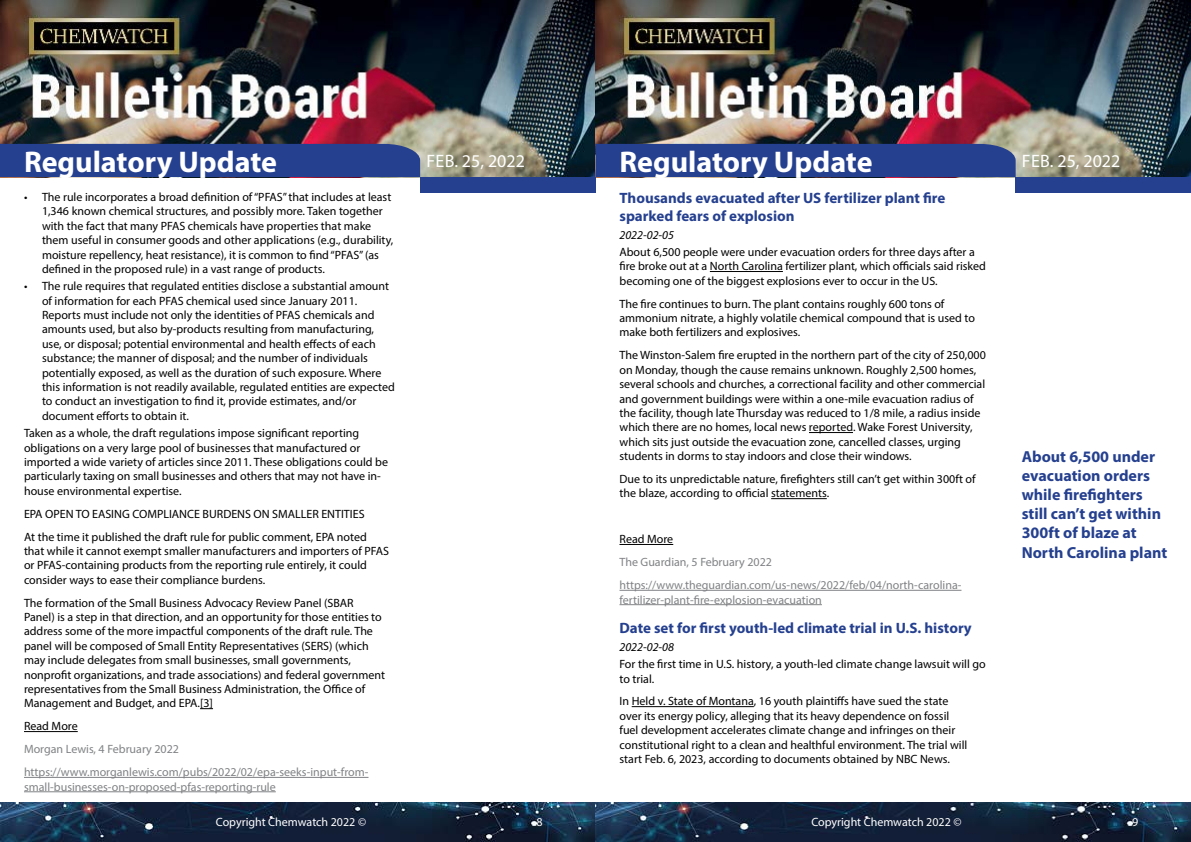
<style>
.page{position:relative;width:1191px;height:842px;background:#fff}
.page>*{position:absolute;margin:0;border:0;box-sizing:border-box;transform-origin:0 0}
.t1{font:700 30px "Myriad Pro";color:#fff}
.t2{font:18px "Myriad Pro";color:#fff}
.t3{font:700 16px/19.2px "Myriad Pro";color:#25408f}
.t4{font:700 15px/18px "Myriad Pro";color:#25408f}
.t5{font:12px/14.4px "Myriad Pro";color:#000}
.t6{font:12px/22.9px "Myriad Pro";color:#808285}
.t7{font:12px "Myriad Pro";color:#fff}
.t8{font:italic 12px "Myriad Pro";color:#000}
</style>
<div class="page">
<img style="left:0;top:0;width:1191px;height:177px">
<div style="left:420px;top:177px;width:175px;height:15px;background:#25408f"></div>
<div style="left:1015px;top:177px;width:176px;height:15px;background:#25408f"></div>
<div style="left:0;top:144px;width:420px;height:33px;background:#25408f"></div>
<div style="left:595px;top:144px;width:420px;height:33px;background:#25408f"></div>
<img style="left:0;top:802px;width:1191px;height:40px">
<svg style="left:200px;top:708px;width:13px;height:1px"></svg>
<hr style="left:24px;top:731px;width:54px;height:1px;background:#000">
<hr style="left:24px;top:777px;width:344px;height:1px;background:#808285">
<hr style="left:24px;top:791px;width:252px;height:1px;background:#808285">
<hr style="left:710px;top:271px;width:73px;height:1px;background:#000">
<hr style="left:809px;top:432px;width:44px;height:1px;background:#000">
<hr style="left:771px;top:498px;width:55px;height:1px;background:#000">
<hr style="left:619px;top:544px;width:54px;height:1px;background:#000">
<hr style="left:619px;top:590px;width:342px;height:1px;background:#808285">
<hr style="left:619px;top:604px;width:203px;height:1px;background:#808285">
<hr style="left:631px;top:706px;width:123px;height:1px;background:#000">
<h1 class="t1" style="left:24px;top:142px;width:255px">Regulatory Update</h1>
<h1 class="t1" style="left:619px;top:142px;width:255px">Regulatory Update</h1>
<p class="t5" style="left:42px;top:190px;width:353px;text-indent:-18px">• The rule incorporates a broad definition of “PFAS” that includes at least 1,346 known chemical structures, and possibly more. Taken together with the fact that many PFAS chemicals have properties that make them useful in consumer goods and other applications (e.g., durability, moisture repellency, heat resistance), it is common to find “PFAS” (as defined in the proposed rule) in a vast range of products.</p>
<p class="t5" style="left:42px;top:279px;width:354px;text-indent:-18px">• The rule requires that regulated entities disclose a substantial amount of information for each PFAS chemical used since January 2011.<br>Reports must include not only the identities of PFAS chemicals and amounts used, but also by-products resulting from manufacturing, use, or disposal; potential environmental and health effects of each substance; the manner of disposal; and the number of individuals potentially exposed, as well as the duration of such exposure. Where this information is not readily available, regulated entities are expected to conduct an investigation to find it, provide estimates, and/or document efforts to obtain it.</p>
<p class="t5" style="left:24px;top:426px;width:365px">Taken as a whole, the draft regulations impose significant reporting obligations on a very large pool of businesses that manufactured or imported a wide variety of articles since 2011. These obligations could be particularly taxing on small businesses and others that may not have in&shy;house environmental expertise.</p>
<p class="t5" style="left:24px;top:502px;width:344px;line-height:22.9px">EPA OPEN TO EASING COMPLIANCE BURDENS ON SMALLER ENTITIES<br>At the time it published the draft rule for public comment, EPA noted</p>
<p class="t5" style="left:24px;top:543px;width:366px">that while it cannot exempt smaller manufacturers and importers of PFAS or PFAS-containing products from the reporting rule entirely, it could consider ways to ease their compliance burdens.</p>
<p class="t5" style="left:24px;top:595px;width:363px">The formation of the Small Business Advocacy Review Panel (SBAR Panel) is a step in that direction, and an opportunity for those entities to address some of the more impactful components of the draft rule. The panel will be composed of Small Entity Representatives (SERS) (which may include delegates from small businesses, small governments, nonprofit organizations, and trade associations) and federal government representatives from the Small Business Administration, the Office of Management and Budget, and EPA.[3]</p>
<p class="t5" style="left:24px;top:719px;width:55px">Read More</p>
<p class="t6" style="left:24px;top:738px;width:346px">Morgan Lewis, 4 February 2022 https://www.morganlewis.com/pubs/2022/02/epa-seeks-input-from-</p>
<p class="t6" style="left:24px;top:775px;width:253px">small-businesses-on-proposed-pfas-reporting-rule</p>
<h2 class="t2" style="left:426px;top:149px;width:100px">Feb. 25, 2022</h2>
<h2 class="t2" style="left:1022px;top:149px;width:100px">Feb. 25, 2022</h2>
<p class="t4" style="left:619px;top:189px;width:327px">Thousands evacuated after US fertilizer plant fire sparked fears of explosion</p>
<p class="t8" style="left:619px;top:227px;width:56px">2022-02-05</p>
<p class="t5" style="left:619px;top:244px;width:368px">About 6,500 people were under evacuation orders for three days after a fire broke out at a North Carolina fertilizer plant, which officials said risked becoming one of the biggest explosions ever to occur in the US.</p>
<p class="t5" style="left:619px;top:296px;width:357px">The fire continues to burn. The plant contains roughly 600 tons of ammonium nitrate, a highly volatile chemical compound that is used to make both fertilizers and explosives.</p>
<p class="t5" style="left:619px;top:348px;width:368px">The Winston-Salem fire erupted in the northern part of the city of 250,000 on Monday, though the cause remains unknown. Roughly 2,500 homes, several schools and churches, a correctional facility and other commercial and government buildings were within a one-mile evacuation radius of the facility, though late Thursday was reduced to 1/8 mile, a radius inside which there are no homes, local news reported. Wake Forest University, which sits just outside the evacuation zone, cancelled classes, urging students in dorms to stay indoors and close their windows.</p>
<p class="t5" style="left:619px;top:472px;width:358px">Due to its unpredictable nature, firefighters still can’t get within 300ft of the blaze, according to official statements.</p>
<p class="t5" style="left:619px;top:532px;width:55px">Read More</p>
<p class="t6" style="left:619px;top:550px;width:343px">The Guardian, 5 February 2022 https://www.theguardian.com/us-news/2022/feb/04/north-carolina-</p>
<p class="t6" style="left:619px;top:588px;width:204px">fertilizer-plant-fire-explosion-evacuation</p>
<p class="t4" style="left:619px;top:619px;width:354px">Date set for first youth-led climate trial in U.S. history</p>
<p class="t8" style="left:619px;top:639px;width:56px">2022-02-08</p>
<p class="t5" style="left:619px;top:657px;width:368px">For the first time in U.S. history, a youth-led climate change lawsuit will go to trial.</p>
<p class="t5" style="left:619px;top:694px;width:349px">In Held v. State of Montana, 16 youth plaintiffs have sued the state over its energy policy, alleging that its heavy dependence on fossil fuel development accelerates climate change and infringes on their constitutional right to a clean and healthful environment. The trial will start Feb. 6, 2023, according to documents obtained by NBC News.</p>
<h3 class="t3" style="left:1021px;top:446px;width:147px">About 6,500 under evacuation orders while firefighters still can’t get within<br>300ft of blaze at<br>North Carolina plant</h3>
<p class="t7" style="left:216px;top:815px;width:152px">Copyright Chemwatch 2022 ©</p>
<p class="t7" style="left:536px;top:815px;width:8px">8</p>
<p class="t7" style="left:811px;top:815px;width:152px">Copyright Chemwatch 2022 ©</p>
<p class="t7" style="left:1132px;top:815px;width:8px">9</p>
</div>
